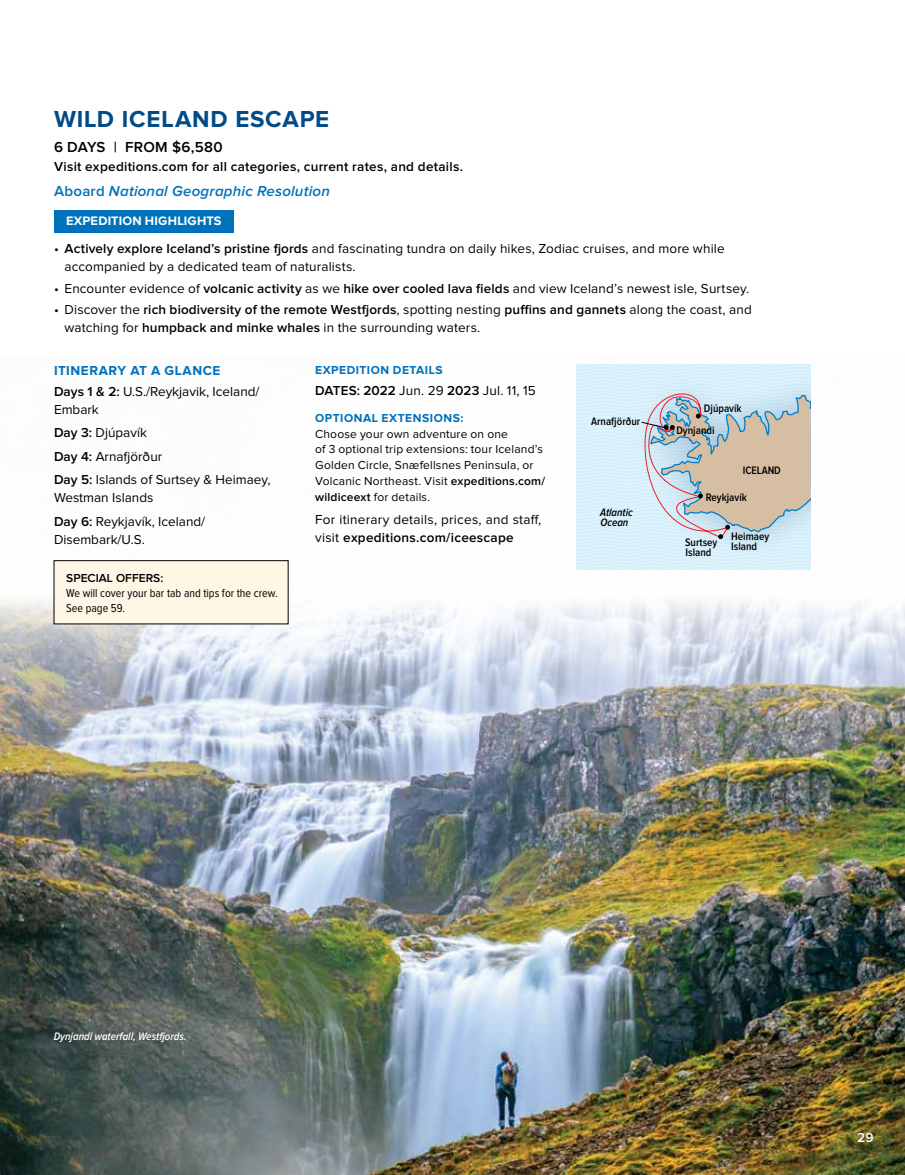
<style>
.page{position:relative;width:905px;height:1175px;background:#fff}
.page>*{position:absolute;margin:0;border:0;box-sizing:border-box;transform-origin:0 0}
.t1{font:700 24px "Proxima Nova";letter-spacing:.03em;color:#004b88}
.t2{font:italic 600 15px "Proxima Nova";letter-spacing:.015em;color:#0072bc}
.t3{font:600 15px "Proxima Nova";letter-spacing:.015em;color:#000}
.t4{font:13.5px/23.4px "Proxima Nova";letter-spacing:.01em;color:#000}
.t5{font:600 13.5px "Proxima Nova";letter-spacing:.02em;color:#000}
.t6{font:600 13.5px "Proxima Nova";color:#fff}
.t7{font:700 12.75px "Proxima Nova";letter-spacing:.015em;color:#fff}
.t8{font:12px/15.8px "Proxima Nova";letter-spacing:.015em;color:#000}
.t9{font:12px/15px "Proxima Nova Cond";color:#000}
.t10{font:700 12px "Proxima Nova";letter-spacing:.045em;color:#0072bc}
.t11{font:600 12px "Proxima Nova";color:#000}
.t12{font:600 11.25px/9.8px "Proxima Nova Cond";color:#000}
.t13{font:italic 600 11.25px "Proxima Nova Cond";color:#fff}
.t14{font:italic 600 11.25px/9.8px "Proxima Nova Cond";letter-spacing:-.005em;color:#000}
.s1{font-style:normal}
.s2{font-weight:600}
.s3{font-weight:700;color:#0072bc}
</style>
<div class="page">
<img style="left:0;top:364px;width:904px;height:810px">
<div style="left:54px;top:210px;width:180px;height:22px;background:#0072bc"></div>
<div style="left:54px;top:560px;width:234px;height:64px;background:#fff7e5"></div>
<div style="left:54px;top:560px;width:234px;height:64px;border:1px solid #000"></div>
<svg style="left:576px;top:364px;width:234px;height:207px;background:#cfdce0"></svg>
<h1 class="t1" style="left:54px;top:105px;width:277px">WILD ICELAND ESCAPE</h1>
<p class="t3" style="left:54px;top:138px;width:170px">6 DAYS | FROM $6,580</p>
<p class="t5" style="left:54px;top:159px;width:410px">Visit expeditions.com for all categories, current rates, and details.</p>
<p class="t2" style="left:54px;top:183px;width:277px"><span class="s1">Aboard</span> National Geographic Resolution</p>
<p class="t7" style="left:66px;top:214px;width:157px">EXPEDITION HIGHLIGHTS</p>
<p class="t4" style="left:65px;top:239px;width:661px;line-height:18px;text-indent:-11px">• <span class="s2">Actively explore Iceland’s pristine fjords</span> and fascinating tundra on daily hikes, Zodiac cruises, and more while accompanied by a dedicated team of naturalists.</p>
<p class="t4" style="left:54px;top:277px;width:696px">• Encounter evidence of <span class="s2">volcanic activity</span> as we <span class="s2">hike over cooled lava fields</span> and view Iceland’s newest isle, Surtsey.</p>
<p class="t4" style="left:65px;top:301px;width:688px;line-height:18px;text-indent:-11px">• Discover the <span class="s2">rich biodiversity of the remote Westfjords</span>, spotting nesting <span class="s2">puffins and gannets</span> along the coast, and watching for <span class="s2">humpback and minke whales</span> in the surrounding waters.</p>
<p class="t4" style="left:54px;top:361px;width:207px;line-height:20.7px"><span class="s3">ITINERARY AT A GLANCE<br></span><span class="s2">Days 1 &amp; 2:</span> U.S./Reykjavik, Iceland/</p>
<p class="t4" style="left:54px;top:398px;width:218px">Embark<br><span class="s2">Day 3:</span> Djúpavík<br><span class="s2">Day 4:</span> Arnafjörður<br><span class="s2">Day 5:</span> Islands of Surtsey &amp; Heimaey,</p>
<p class="t4" style="left:54px;top:486px;width:153px">Westman Islands<br><span class="s2">Day 6:</span> Reykjavík, Iceland/</p>
<p class="t4" style="left:54px;top:528px;width:92px">Disembark/U.S.</p>
<p class="t10" style="left:315px;top:363px;width:129px">EXPEDITION DETAILS</p>
<p class="t4" style="left:315px;top:379px;width:222px"><span class="s2">DATES: 2022</span> Jun. 29 <span class="s2">2023</span> Jul. 11, 15</p>
<p class="t12" style="left:676px;top:398px;width:67px;line-height:21.5px;text-indent:28px">Djúpavík<br>Dynjandi</p>
<p class="t10" style="left:315px;top:411px;width:150px">OPTIONAL EXTENSIONS:</p>
<p class="t8" style="left:315px;top:426px;width:231px">Choose your own adventure on one<br>of 3 optional trip extensions: tour Iceland’s Golden Circle, Snæfellsnes Peninsula, or Volcanic Northeast. Visit <span class="s2">expeditions.com/ wildiceext</span> for details.</p>
<p class="t12" style="left:591px;top:416px;width:51px">Arnafjörður</p>
<p class="t12" style="left:742px;top:465px;width:39px">ICELAND</p>
<p class="t12" style="left:705px;top:492px;width:43px">Reykjavík</p>
<p class="t12" style="left:731px;top:531px;width:40px">Heimaey<br>Island</p>
<p class="t14" style="left:600px;top:508px;width:34px">Atlantic<br>Ocean</p>
<p class="t4" style="left:315px;top:510px;width:228px;line-height:18px">For itinerary details, prices, and staff, visit <span class="s2">expeditions.com/iceescape</span></p>
<p class="t12" style="left:685px;top:538px;width:34px">Surtsey<br>Island</p>
<p class="t11" style="left:66px;top:571px;width:99px">SPECIAL OFFERS:</p>
<p class="t9" style="left:66px;top:586px;width:213px">We will cover your bar tab and tips for the crew.<br>See page 59.</p>
<p class="t13" style="left:54px;top:1029px;width:134px">Dynjandi waterfall, Westfjords.</p>
<p class="t6" style="left:857px;top:1129px;width:18px">29</p>
</div>
